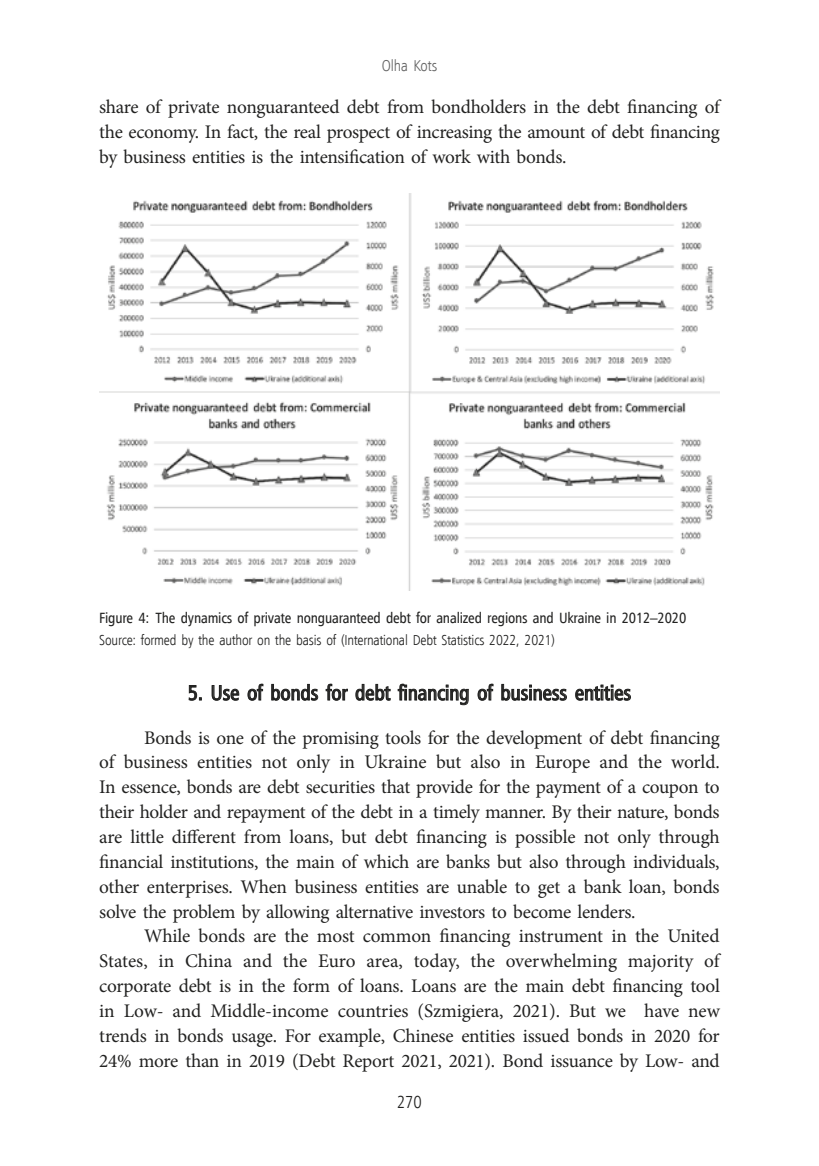
<style>
.page{position:relative;width:819px;height:1166px;background:#fff}
.page>*{position:absolute;margin:0;border:0;box-sizing:border-box;transform-origin:0 0}
.t1{font:21px "Humnst 777 Cn EU";letter-spacing:-.01em;color:#222221}
.t2{font:19.25px/24.8px "Minion Pro";letter-spacing:-.02em;color:#222221;text-align:justify}
.t3{font:17.5px "Humnst 777 Lt Cn EU";color:#222221}
.t4{font:15.75px "Humnst 777 Lt Cn EU";letter-spacing:-.005em;color:#636363}
.t5{font:14.88px "Humnst 777 Cn EU";letter-spacing:-.01em;color:#222221}
.t6{font:14.35px "Humnst 777 Lt Cn EU";letter-spacing:-.01em;color:#222221}
</style>
<div class="page">
<img style="left:99px;top:193px;width:620px;height:397px">
<svg style="left:189px;top:685px;width:12px;height:15px"></svg>
<svg style="left:212px;top:685px;width:27px;height:15px"></svg>
<svg style="left:248px;top:684px;width:15px;height:16px"></svg>
<svg style="left:271px;top:684px;width:47px;height:16px"></svg>
<svg style="left:326px;top:684px;width:21px;height:16px"></svg>
<svg style="left:355px;top:684px;width:35px;height:16px"></svg>
<svg style="left:398px;top:684px;width:70px;height:21px"></svg>
<svg style="left:478px;top:684px;width:15px;height:16px"></svg>
<svg style="left:501px;top:684px;width:65px;height:16px"></svg>
<svg style="left:575px;top:685px;width:55px;height:15px"></svg>
<p class="t4" style="left:382px;top:56px;width:57px">Olha Kots</p>
<p class="t2" style="left:99px;top:95px;width:622px">share of private nonguaranteed debt from bondholders in the debt financing of the economy. In fact, the real prospect of increasing the amount of debt financing by business entities is the intensification of work with bonds.</p>
<p class="t5" style="left:99px;top:608px;width:588px">Figure 4: The dynamics of private nonguaranteed debt for analized regions and Ukraine in 2012–2020</p>
<p class="t6" style="left:99px;top:631px;width:457px">Source: formed by the author on the basis of (International Debt Statistics 2022, 2021)</p>
<p class="t1" style="left:188px;top:680px;width:445px">5. Use of bonds for debt financing of business entities</p>
<p class="t2" style="left:99px;top:725px;width:622px;text-indent:45px">Bonds is one of the promising tools for the development of debt financing of business entities not only in Ukraine but also in Europe and the world.<br>In essence, bonds are debt securities that provide for the payment of a coupon to their holder and repayment of the debt in a timely manner. By their nature, bonds are little different from loans, but debt financing is possible not only through financial institutions, the main of which are banks but also through individuals, other enterprises. When business entities are unable to get a bank loan, bonds solve the problem by allowing alternative investors to become lenders.</p>
<p class="t2" style="left:99px;top:924px;width:622px;text-indent:45px">While bonds are the most common financing instrument in the United States, in China and the Euro area, today, the overwhelming majority of corporate debt is in the form of loans. Loans are the main debt financing tool in Low- and Middle-income countries (Szmigiera, 2021). But we have new trends in bonds usage. For example, Chinese entities issued bonds in 2020 for 24% more than in 2019 (Debt Report 2021, 2021). Bond issuance by Low- and</p>
<p class="t3" style="left:397px;top:1091px;width:26px">270</p>
</div>
